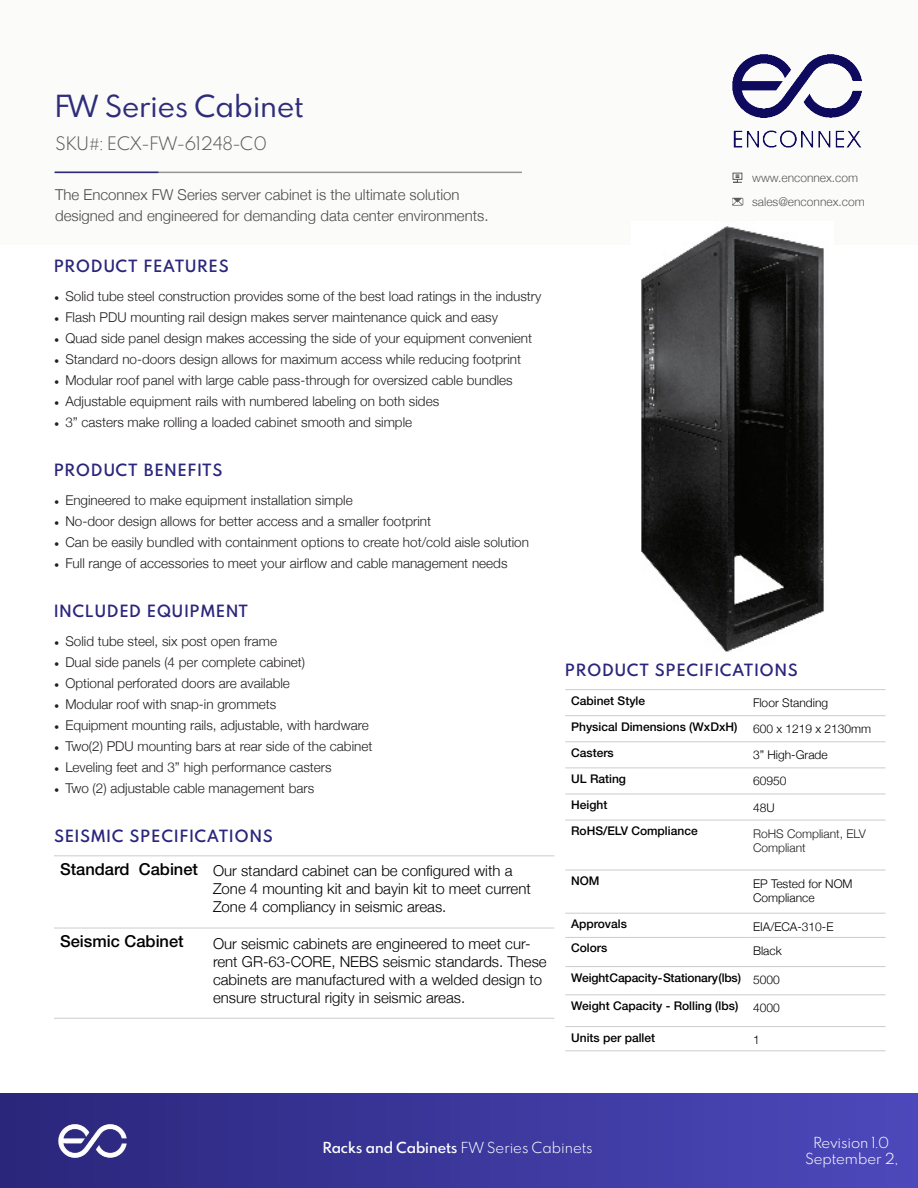
<style>
.page{position:relative;width:918px;height:1188px;background:#fff}
.page>*{position:absolute;margin:0;border:0;box-sizing:border-box;transform-origin:0 0}
.t1{font:27px "Spartan MB";color:#2e2d7a}
.t2{font:500 16.5px "Helvetica Neue";color:#000}
.t3{font:300 16.5px "Spartan MB";color:#5c5c5c}
.t4{font:300 15px/18px "Helvetica Neue";color:#000}
.t5{font:300 15px/21px "Helvetica Neue";color:#4b4b4b}
.t6{font:600 15px "Spartan MB";letter-spacing:.08em;color:#2a267b}
.t7{font:300 13.5px "Helvetica Neue";color:#231f20}
.t8{font:600 13.5px "Spartan MB";color:#fff}
.t9{font:300 13.5px "Spartan MB";color:#fff}
.t10{font:500 12px "Helvetica Neue";color:#000}
.t11{font:300 12px/14.4px "Helvetica Neue";color:#000}
.t12{font:300 12px "Helvetica Neue";color:#5b5b5b}
.t13{font:300 12px/14.4px "Helvetica Neue";color:#231f20}
.s1{font-family:"Minion Pro";font-weight:400}
.s2{font-weight:300}
</style>
<div class="page">
<div style="left:0;top:0;width:918px;height:245px;background:#fbfbfa"></div>
<svg style="left:732px;top:172px;width:11px;height:11px"></svg>
<svg style="left:732px;top:198px;width:11px;height:8px"></svg>
<img style="left:732px;top:54px;width:130px;height:94px">
<div style="left:0;top:1093px;width:918px;height:95px;background:linear-gradient(to right,#2a267b,#4d49bb)"></div>
<hr style="left:54px;top:856px;width:153px;height:1px;background:#ccc">
<hr style="left:207px;top:856px;width:347px;height:1px;background:#ccc">
<hr style="left:54px;top:928px;width:153px;height:1px;background:#ccc">
<hr style="left:207px;top:928px;width:347px;height:1px;background:#ccc">
<hr style="left:54px;top:1018px;width:153px;height:1px;background:#ccc">
<hr style="left:207px;top:1018px;width:347px;height:1px;background:#ccc">
<hr style="left:54px;top:172px;width:468px;height:1px;background:#949494">
<hr style="left:55px;top:172px;width:103px;height:1px;background:#2e2d7a">
<img style="left:54px;top:1110px;width:76px;height:61px">
<hr style="left:565px;top:689px;width:182px;height:1px;background:#ccc">
<hr style="left:747px;top:689px;width:139px;height:1px;background:#ccc">
<hr style="left:565px;top:715px;width:182px;height:1px;background:#ccc">
<hr style="left:747px;top:715px;width:139px;height:1px;background:#ccc">
<hr style="left:565px;top:742px;width:182px;height:1px;background:#ccc">
<hr style="left:747px;top:742px;width:139px;height:1px;background:#ccc">
<hr style="left:565px;top:768px;width:182px;height:1px;background:#ccc">
<hr style="left:747px;top:768px;width:139px;height:1px;background:#ccc">
<hr style="left:565px;top:794px;width:182px;height:1px;background:#ccc">
<hr style="left:747px;top:794px;width:139px;height:1px;background:#ccc">
<hr style="left:565px;top:820px;width:182px;height:1px;background:#ccc">
<hr style="left:747px;top:820px;width:139px;height:1px;background:#ccc">
<hr style="left:565px;top:870px;width:182px;height:1px;background:#ccc">
<hr style="left:747px;top:870px;width:139px;height:1px;background:#ccc">
<hr style="left:565px;top:913px;width:182px;height:1px;background:#ccc">
<hr style="left:747px;top:913px;width:139px;height:1px;background:#ccc">
<hr style="left:565px;top:937px;width:182px;height:1px;background:#ccc">
<hr style="left:747px;top:937px;width:139px;height:1px;background:#ccc">
<hr style="left:565px;top:966px;width:182px;height:1px;background:#ccc">
<hr style="left:747px;top:966px;width:139px;height:1px;background:#ccc">
<hr style="left:565px;top:995px;width:182px;height:1px;background:#ccc">
<hr style="left:747px;top:995px;width:139px;height:1px;background:#ccc">
<hr style="left:565px;top:1026px;width:182px;height:1px;background:#ccc">
<hr style="left:747px;top:1026px;width:139px;height:1px;background:#ccc">
<hr style="left:565px;top:1051px;width:182px;height:1px;background:#ccc">
<hr style="left:747px;top:1051px;width:139px;height:1px;background:#ccc">
<img style="left:641px;top:226px;width:183px;height:426px">
<p class="t1" style="left:55px;top:86px;width:250px">FW Series Cabinet</p>
<p class="t3" style="left:55px;top:131px;width:213px">SKU#: ECX-FW-61248-C0</p>
<p class="t5" style="left:55px;top:184px;width:435px">The Enconnex FW Series server cabinet is the ultimate solution designed and engineered for demanding data center environments.</p>
<p class="t6" style="left:54px;top:255px;width:176px">PRODUCT FEATURES</p>
<p class="t7" style="left:54px;top:288px;width:489px"><span class="s1">•</span> Solid tube steel construction provides some of the best load ratings in the industry</p>
<p class="t7" style="left:54px;top:309px;width:445px"><span class="s1">•</span> Flash PDU mounting rail design makes server maintenance quick and easy</p>
<p class="t7" style="left:54px;top:330px;width:480px"><span class="s1">•</span> Quad side panel design makes accessing the side of your equipment convenient</p>
<p class="t7" style="left:54px;top:351px;width:469px"><span class="s1">•</span> Standard no-doors design allows for maximum access while reducing footprint</p>
<p class="t7" style="left:54px;top:372px;width:460px"><span class="s1">•</span> Modular roof panel with large cable pass-through for oversized cable bundles</p>
<p class="t7" style="left:54px;top:393px;width:387px"><span class="s1">•</span> Adjustable equipment rails with numbered labeling on both sides</p>
<p class="t7" style="left:54px;top:414px;width:360px"><span class="s1">•</span> 3” casters make rolling a loaded cabinet smooth and simple</p>
<p class="t6" style="left:54px;top:459px;width:170px">PRODUCT BENEFITS</p>
<p class="t7" style="left:54px;top:492px;width:300px"><span class="s1">•</span> Engineered to make equipment installation simple</p>
<p class="t7" style="left:54px;top:513px;width:379px"><span class="s1">•</span> No-door design allows for better access and a smaller footprint</p>
<p class="t7" style="left:54px;top:534px;width:476px"><span class="s1">•</span> Can be easily bundled with containment options to create hot/cold aisle solution</p>
<p class="t7" style="left:54px;top:555px;width:455px"><span class="s1">•</span> Full range of accessories to meet your airflow and cable management needs</p>
<p class="t6" style="left:54px;top:600px;width:195px">INCLUDED EQUIPMENT</p>
<p class="t7" style="left:54px;top:633px;width:225px"><span class="s1">•</span> Solid tube steel, six post open frame</p>
<p class="t7" style="left:54px;top:654px;width:253px"><span class="s1">•</span> Dual side panels (4 per complete cabinet)</p>
<p class="t7" style="left:54px;top:675px;width:237px"><span class="s1">•</span> Optional perforated doors are available</p>
<p class="t7" style="left:54px;top:696px;width:224px"><span class="s1">•</span> Modular roof with snap-in grommets</p>
<p class="t7" style="left:54px;top:717px;width:316px"><span class="s1">•</span> Equipment mounting rails, adjustable, with hardware</p>
<p class="t7" style="left:54px;top:738px;width:320px"><span class="s1">•</span> Two(2) PDU mounting bars at rear side of the cabinet</p>
<p class="t7" style="left:54px;top:759px;width:279px"><span class="s1">•</span> Leveling feet and 3” high performance casters</p>
<p class="t7" style="left:54px;top:780px;width:262px"><span class="s1">•</span> Two (2) adjustable cable management bars</p>
<p class="t6" style="left:54px;top:825px;width:220px">SEISMIC SPECIFICATIONS</p>
<p class="t2" style="left:60px;top:859px;width:140px">Standard Cabinet</p>
<p class="t4" style="left:213px;top:862px;width:319px">Our standard cabinet can be configured with a<br>Zone 4 mounting kit and bayin kit to meet current<br>Zone 4 compliancy in seismic areas.</p>
<p class="t2" style="left:60px;top:931px;width:125px">Seismic Cabinet</p>
<p class="t4" style="left:213px;top:934px;width:335px">Our seismic cabinets are engineered to meet cur&shy;rent GR-63-CORE, NEBS seismic standards. These cabinets are manufactured with a welded design to ensure structural rigity in seismic areas.</p>
<p class="t12" style="left:752px;top:170px;width:108px">www.enconnex.com</p>
<p class="t12" style="left:752px;top:194px;width:114px">sales@enconnex.com</p>
<p class="t6" style="left:565px;top:658px;width:234px">PRODUCT SPECIFICATIONS</p>
<p class="t10" style="left:571px;top:693px;width:76px">Cabinet Style</p>
<p class="t11" style="left:753px;top:695px;width:77px">Floor Standing</p>
<p class="t10" style="left:571px;top:719px;width:168px">Physical Dimensions (WxDxH)</p>
<p class="t11" style="left:753px;top:722px;width:120px">600 x 1219 x 2130mm</p>
<p class="t10" style="left:571px;top:745px;width:44px">Casters</p>
<p class="t11" style="left:753px;top:748px;width:76px">3” High-Grade</p>
<p class="t10" style="left:571px;top:771px;width:56px">UL Rating</p>
<p class="t11" style="left:753px;top:774px;width:35px">60950</p>
<p class="t10" style="left:571px;top:798px;width:38px">Height</p>
<p class="t11" style="left:753px;top:800px;width:23px">48U</p>
<p class="t10" style="left:571px;top:824px;width:128px">RoHS/ELV Compliance</p>
<p class="t13" style="left:753px;top:826px;width:114px">RoHS Compliant, ELV<br>Compliant</p>
<p class="t10" style="left:571px;top:874px;width:30px">NOM</p>
<p class="t11" style="left:753px;top:876px;width:101px">EP Tested for NOM<br>Compliance</p>
<p class="t10" style="left:571px;top:917px;width:57px">Approvals</p>
<p class="t11" style="left:753px;top:919px;width:82px">EIA/ECA-310-E</p>
<p class="t10" style="left:571px;top:941px;width:38px">Colors</p>
<p class="t11" style="left:753px;top:943px;width:30px">Black</p>
<p class="t10" style="left:571px;top:970px;width:171px">Weight Capacity - Stationary (lbs)</p>
<p class="t11" style="left:753px;top:972px;width:28px">5000</p>
<p class="t10" style="left:571px;top:998px;width:169px">Weight Capacity - Rolling (lbs)</p>
<p class="t11" style="left:753px;top:1001px;width:28px">4000</p>
<p class="t10" style="left:571px;top:1030px;width:86px">Units per pallet</p>
<p class="t11" style="left:753px;top:1032px;width:8px">1</p>
<p class="t8" style="left:323px;top:1137px;width:271px">Racks and Cabinets <span class="s2">FW Series Cabinets</span></p>
<p class="t9" style="left:813px;top:1132px;width:78px">Revision 1.0</p>
<p class="t9" style="left:805px;top:1149px;width:94px">September 2,</p>
</div>
